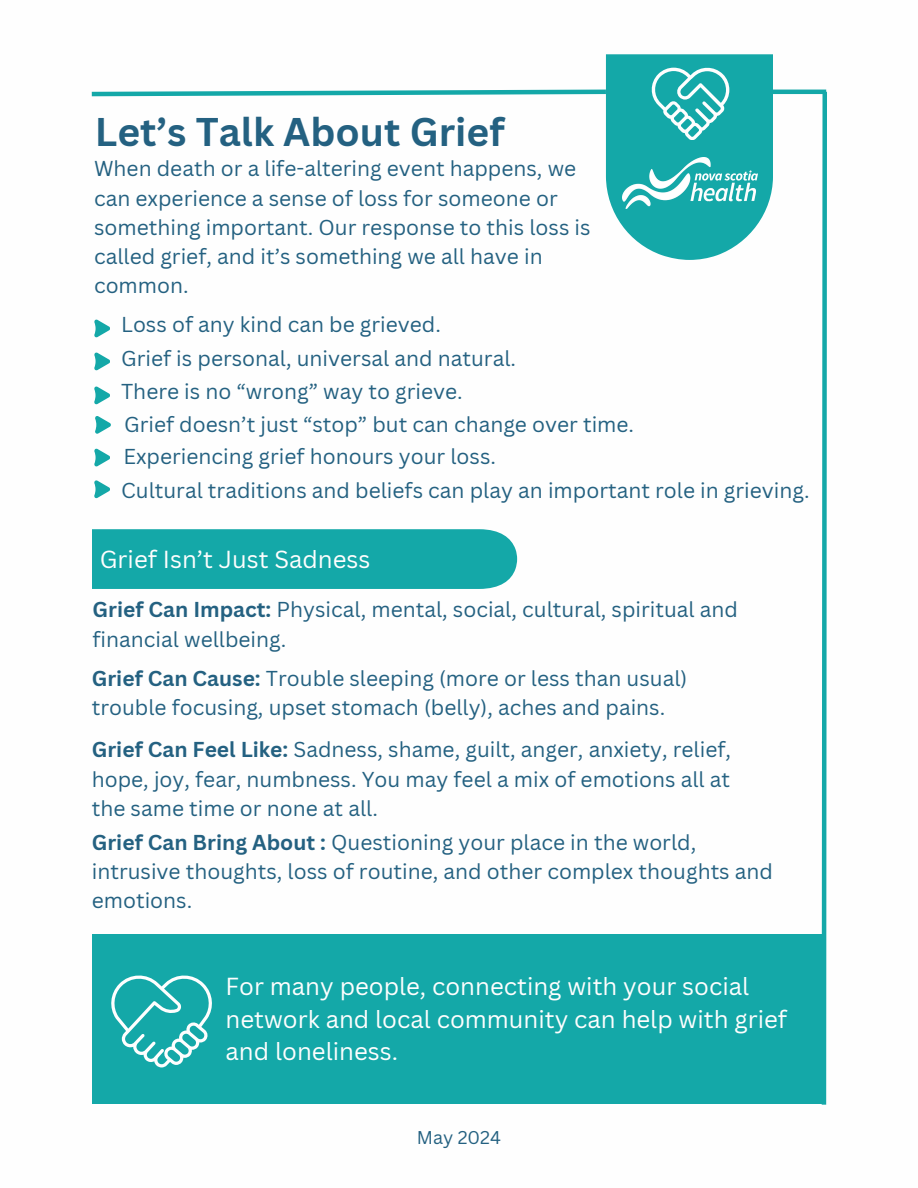
<style>
.page{position:relative;width:918px;height:1188px;background:#fff}
.page>*{position:absolute;margin:0;border:0;box-sizing:border-box;transform-origin:0 0}
.t1{font:700 39px "Canva Sans";color:#246181}
.t2{font:24px/32.7px "Canva Sans";color:#fefefe}
.t3{font:21px/29.2px "Canva Sans";color:#246181}
.t4{font:18px "Canva Sans";color:#246181}
.s1{font-weight:700}
</style>
<div class="page">
<hr style="left:749px;top:90px;width:77px;height:4px;background:#14a8a8">
<svg style="left:91px;top:54px;width:682px;height:206px"></svg>
<img style="left:622px;top:157px;width:135px;height:52px">
<svg style="left:819px;top:89px;width:8px;height:1016px"></svg>
<div style="left:92px;top:935px;width:730px;height:169px;background:#14a8a8"></div>
<svg style="left:111px;top:975px;width:101px;height:92px"></svg>
<div style="left:92px;top:529px;width:425px;height:60px;background:#14a8a8"></div>
<svg style="left:94px;top:352px;width:16px;height:18px"></svg>
<svg style="left:94px;top:386px;width:16px;height:18px"></svg>
<svg style="left:95px;top:416px;width:16px;height:18px"></svg>
<svg style="left:94px;top:449px;width:16px;height:18px"></svg>
<svg style="left:94px;top:319px;width:16px;height:18px"></svg>
<svg style="left:94px;top:480px;width:16px;height:18px"></svg>
<p class="t1" style="left:95px;top:105px;width:411px">Let’s Talk About Grief</p>
<h3 class="t3" style="left:94px;top:154px;width:498px">When death or a life-altering event happens, we can experience a sense of loss for someone or something important. Our response to this loss is called grief, and it’s something we all have in common.</h3>
<h3 class="t3" style="left:121px;top:309px;width:321px">Loss of any kind can be grieved.</h3>
<p class="t3" style="left:121px;top:343px;width:396px">Grief is personal, universal and natural.</p>
<h1 class="t3" style="left:121px;top:376px;width:343px">There is no “wrong” way to grieve.</h1>
<h3 class="t3" style="left:124px;top:409px;width:511px">Grief doesn’t just “stop” but can change over time.</h3>
<h3 class="t3" style="left:123px;top:442px;width:374px">Experiencing grief honours your loss.</h3>
<p class="t3" style="left:121px;top:476px;width:690px">Cultural traditions and beliefs can play an important role in grieving.</p>
<p class="t2" style="left:100px;top:542px;width:272px">Grief Isn’t Just Sadness</p>
<p class="t3" style="left:93px;top:594px;width:647px"><span class="s1">Grief Can Impact:</span> Physical, mental, social, cultural, spiritual and financial wellbeing.</p>
<p class="t3" style="left:92px;top:663px;width:597px"><span class="s1">Grief Can Cause:</span> Trouble sleeping (more or less than usual) trouble focusing, upset stomach (belly), aches and pains.</p>
<h3 class="t3" style="left:92px;top:735px;width:641px;text-align:justify"><span class="s1">Grief Can Feel Like:</span> Sadness, shame, guilt, anger, anxiety, relief, hope, joy, fear, numbness. You may feel a mix of emotions all at the same time or none at all.</h3>
<p class="t3" style="left:92px;top:827px;width:683px"><span class="s1">Grief Can Bring About :</span> Questioning your place in the world, intrusive thoughts, loss of routine, and other complex thoughts and emotions.</p>
<h3 class="t2" style="left:226px;top:969px;width:563px">For many people, connecting with your social network and local community can help with grief and loneliness.</h3>
<h3 class="t4" style="left:417px;top:1125px;width:86px">May 2024</h3>
</div>
